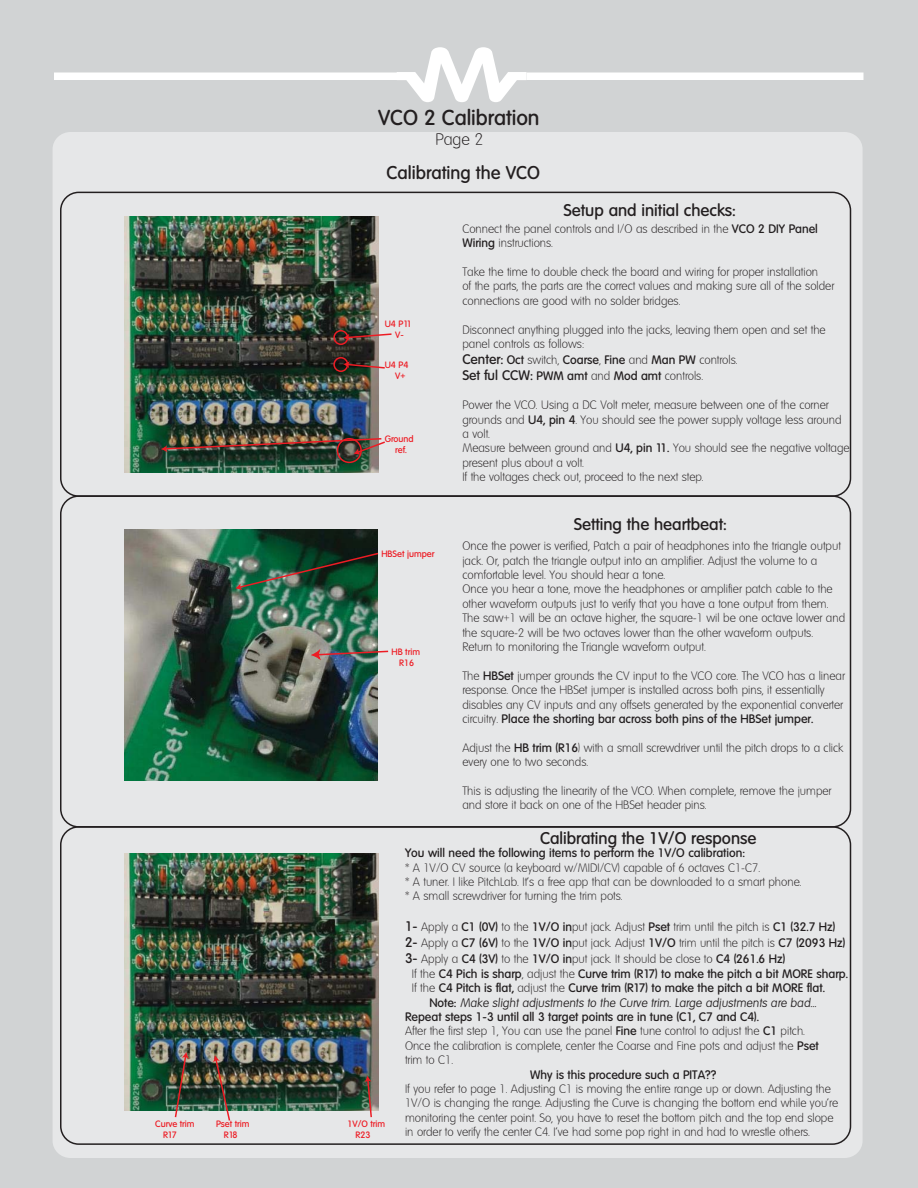
<style>
.page{position:relative;width:918px;height:1188px;background:#d1d3d4}
.page>*{position:absolute;margin:0;border:0;box-sizing:border-box;transform-origin:0 0}
.t1{font:700 21px "Elementary SF";color:#231f20}
.t2{font:700 18px "Elementary SF";color:#231f20}
.t3{font:700 16.5px "Elementary SF";color:#231f20}
.t4{font:16.5px "Elementary SF";color:#231f20}
.t5{font:12px/14.4px "Elementary SF";color:#231f20}
.t6{font:700 12px "Elementary SF";color:#231f20}
.t7{font:italic 12px "Elementary SF";color:#231f20}
.t8{font:700 9px/10.8px "Elementary SF";color:#ed1c24;text-align:center}
.s1{font-weight:700}
.s2{font-weight:700;font-size:13.5px}
.s3{font-weight:400}
.s4{font-weight:700;font-style:normal}
</style>
<div class="page">
<svg style="left:397px;top:47px;width:130px;height:55px"></svg>
<div style="left:527px;top:73px;width:337px;height:7px;background:#fff"></div>
<div style="left:54px;top:73px;width:345px;height:7px;background:#fff"></div>
<div style="left:53px;top:132px;width:810px;height:1026px;background:#e6e7e8;border-radius:18px"></div>
<div style="left:60px;top:826px;width:791px;height:319px;border:2px solid #231f20;border-radius:18px"></div>
<img style="left:125px;top:530px;width:252px;height:250px">
<img style="left:124px;top:216px;width:254px;height:257px">
<div style="left:333px;top:357px;width:15px;height:15px;border:2px solid #ed1c24;border-radius:50%"></div>
<div style="left:333px;top:330px;width:15px;height:15px;border:2px solid #ed1c24;border-radius:50%"></div>
<div style="left:337px;top:438px;width:25px;height:25px;border:2px solid #ed1c24;border-radius:50%"></div>
<svg style="left:343px;top:333px;width:49px;height:8px"></svg>
<svg style="left:343px;top:361px;width:42px;height:9px"></svg>
<img style="left:161px;top:437px;width:224px;height:18px">
<img style="left:235px;top:552px;width:143px;height:38px">
<svg style="left:311px;top:646px;width:78px;height:17px"></svg>
<img style="left:125px;top:854px;width:254px;height:256px">
<svg style="left:364px;top:1075px;width:9px;height:43px"></svg>
<svg style="left:174px;top:1052px;width:15px;height:66px"></svg>
<svg style="left:213px;top:1055px;width:18px;height:66px"></svg>
<p class="t1" style="left:378px;top:109px;width:163px">VCO 2 Calibration</p>
<p class="t2" style="left:387px;top:165px;width:155px">Calibrating the VCO</p>
<p class="t4" style="left:435px;top:132px;width:49px">Page 2</p>
<p class="t3" style="left:564px;top:203px;width:174px">Setup and initial checks:</p>
<p class="t5" style="left:462px;top:222px;width:357px">Connect the panel controls and I/O as described in the <span class="s1">VCO 2 DIY Panel<br>Wiring</span> instructions.</p>
<p class="t5" style="left:462px;top:266px;width:373px">Take the time to double check the board and wiring for proper installation<br>of the parts, the parts are the correct values and making sure all of the solder connections are good with no solder bridges.</p>
<p class="t5" style="left:462px;top:323px;width:365px">Disconnect anything plugged into the jacks, leaving them open and set the panel controls as follows:</p>
<p class="t5" style="left:462px;top:353px;width:277px;line-height:16.2px"><span class="s2">Center:</span> <span class="s1">Oct</span> switch, <span class="s1">Coarse</span>, <span class="s1">Fine</span> and <span class="s1">Man PW</span> controls.<br><span class="s2">Set ful CCW:</span> <span class="s1">PWM amt</span> and <span class="s1">Mod amt</span> controls.</p>
<p class="t5" style="left:462px;top:399px;width:389px">Power the VCO. Using a DC Volt meter, measure between one of the corner grounds and <span class="s1">U4, pin 4</span>. You should see the power supply voltage less around a volt.<br>Measure between ground and <span class="s1">U4, pin 11.</span> You should see the negative voltage present plus about a volt.<br>If the voltages check out, proceed to the next step.</p>
<p class="t3" style="left:574px;top:517px;width:154px">Setting the heartbeat:</p>
<p class="t5" style="left:462px;top:540px;width:384px">Once the power is verified, Patch a pair of headphones into the triangle output jack. Or, patch the triangle output into an amplifier. Adjust the volume to a comfortable level. You should hear a tone.<br>Once you hear a tone, move the headphones or amplifier patch cable to the other waveform outputs just to verify that you have a tone output from them.<br>The saw+1 will be an octave higher, the square-1 wil be one octave lower and the square-2 will be two octaves lower than the other waveform outputs.<br>Return to monitoring the Triangle waveform output.</p>
<p class="t5" style="left:462px;top:669px;width:384px">The <span class="s1">HBSet</span> jumper grounds the CV input to the VCO core. The VCO has a linear response. Once the HBSet jumper is installed across both pins, it essentially disables any CV inputs and any offsets generated by the exponential converter circuitry. <span class="s1">Place the shorting bar across both pins of the HBSet jumper.</span></p>
<p class="t5" style="left:462px;top:741px;width:383px">Adjust the <span class="s1">HB trim (R16</span>) with a small screwdriver until the pitch drops to a click every one to two seconds.</p>
<p class="t5" style="left:462px;top:784px;width:371px">This is adjusting the linearity of the VCO. When complete, remove the jumper and store it back on one of the HBSet header pins.</p>
<p class="t3" style="left:540px;top:831px;width:218px">Calibrating the 1V/O response</p>
<p class="t8" style="left:385px;top:319px;width:29px">U4 P11<br>V-</p>
<p class="t8" style="left:395px;top:360px;width:15px;text-align:left;text-indent:-10px">U4 P4<br>V+</p>
<p class="t8" style="left:385px;top:434px;width:31px">Ground ref.</p>
<p class="t8" style="left:381px;top:549px;width:54px">HBSet jumper</p>
<p class="t8" style="left:392px;top:647px;width:30px">HB trim<br>R16</p>
<p class="t5" style="left:405px;top:847px;width:398px"><span class="s1">You will need the following items to perform the 1V/O calibration:<br></span>* A 1V/O CV source (a keyboard w/MIDI/CV) capable of 6 octaves C1-C7.<br>* A tuner. I like PitchLab. It’s a free app that can be downloaded to a smart phone. * A small screwdriver for turning the trim pots.</p>
<p class="t5" style="left:405px;top:920px;width:442px;line-height:16.2px"><span class="s2">1-</span> Apply a <span class="s1">C1 (0V)</span> to the <span class="s1">1V/O in</span>put jack. Adjust <span class="s1">Pset</span> trim until the pitch is <span class="s1">C1 (32.7 Hz)<br></span><span class="s2">2-</span> Apply a <span class="s1">C7 (6V)</span> to the <span class="s1">1V/O in</span>put jack. Adjust <span class="s1">1V/O</span> trim until the pitch is <span class="s1">C7 (2093 Hz)<br></span><span class="s2">3-</span> Apply a <span class="s1">C4 (3V)</span> to the <span class="s1">1V/O in</span>put jack. It should be close to <span class="s1">C4 (261.6 Hz)</span></p>
<p class="t6" style="left:412px;top:969px;width:438px"><span class="s3">If the</span> C4 Pich is sharp<span class="s3">, adjust the</span> Curve trim (R17) to make the pitch a bit MORE sharp.</p>
<p class="t6" style="left:412px;top:983px;width:415px"><span class="s3">If the</span> C4 Pitch is flat, <span class="s3">adjust the</span> Curve trim (R17) to make the pitch a bit MORE flat.</p>
<p class="t7" style="left:429px;top:997px;width:389px"><span class="s4">Note:</span> Make slight adjustments to the Curve trim. Large adjustments are bad...</p>
<p class="t6" style="left:405px;top:1012px;width:356px">Repeat steps 1-3 until all 3 target points are in tune (C1, C7 and C4).</p>
<p class="t5" style="left:405px;top:1025px;width:402px">After the first step 1, You can use the panel <span class="s1">Fine</span> tune control to adjust the <span class="s1">C1</span> pitch.</p>
<p class="t5" style="left:405px;top:1039px;width:415px">Once the calibration is complete, center the Coarse and Fine pots and adjust the <span class="s1">Pset</span></p>
<p class="t5" style="left:405px;top:1054px;width:50px">trim to C1.</p>
<p class="t6" style="left:530px;top:1069px;width:188px">Why is this procedure such a PITA??</p>
<p class="t5" style="left:405px;top:1083px;width:427px">If you refer to page 1. Adjusting C1 is moving the entire range up or down. Adjusting the</p>
<p class="t5" style="left:405px;top:1097px;width:435px">1V/O is changing the range. Adjusting the Curve is changing the bottom end while you’re</p>
<p class="t5" style="left:405px;top:1111px;width:430px">monitoring the center point. So, you have to reset the bottom pitch and the top end slope</p>
<p class="t5" style="left:405px;top:1126px;width:407px">in order to verify the center C4. I’ve had some pop right in and had to wrestle others.</p>
<p class="t8" style="left:163px;top:1119px;width:33px;text-align:left;text-indent:-8px">Curve trim<br>R17</p>
<p class="t8" style="left:355px;top:1119px;width:31px;text-align:left;text-indent:-8px">1V/O trim<br>R23</p>
<p class="t8" style="left:216px;top:1119px;width:35px">Pset trim<br>R18</p>
</div>
